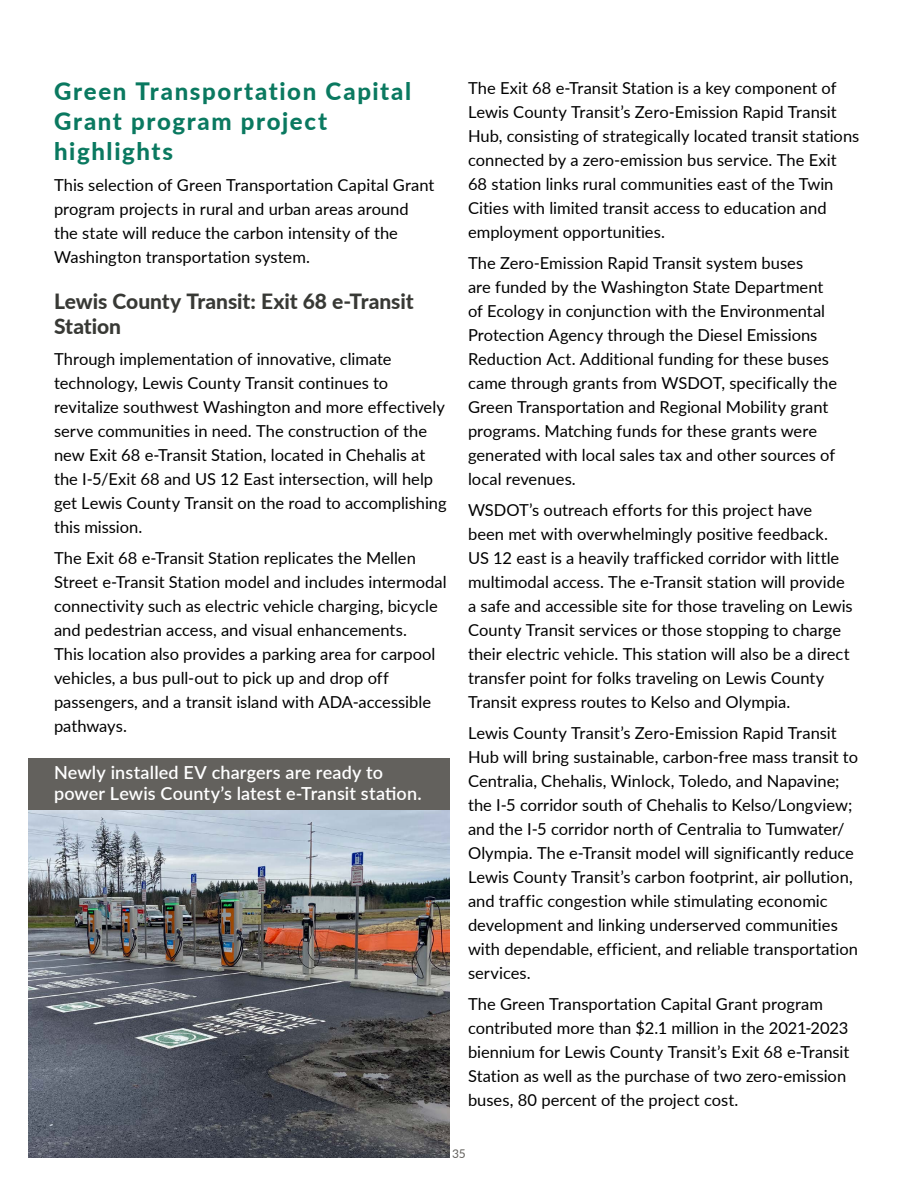
<style>
.page{position:relative;width:918px;height:1188px;background:#fff}
.page>*{position:absolute;margin:0;border:0;box-sizing:border-box;transform-origin:0 0}
.Subhead_1{font:800 24px/30px "Lato";letter-spacing:.07em;color:#0a7960}
.Subhead_2{font:800 21px/25.5px "Lato";letter-spacing:-.005em;color:#383935}
.Photo_caption{font:600 18px/21px "Lato";letter-spacing:.01em;color:#fff}
.Body_Copy{font:16.5px/24px "Lato";color:#000}
.t1{font:12px "Lato";color:#63615d}
</style>
<div class="page">
<div style="left:28px;top:758px;width:421px;height:54px;background:#63615d"></div>
<img style="left:28px;top:810px;width:421px;height:347px">
<p class="Subhead_1" style="left:54px;top:76px;width:359px">Green Transportation Capital<br>Grant program project highlights</p>
<p class="Body_Copy" style="left:54px;top:172px;width:382px">This selection of Green Transportation Capital Grant program projects in rural and urban areas around the state will reduce the carbon intensity of the Washington transportation system.</p>
<p class="Subhead_2" style="left:54px;top:288px;width:361px">Lewis County Transit: Exit 68 e-Transit<br>Station</p>
<p class="Body_Copy" style="left:54px;top:346px;width:394px">Through implementation of innovative, climate technology, Lewis County Transit continues to revitalize southwest Washington and more effectively serve communities in need. The construction of the new Exit 68 e-Transit Station, located in Chehalis at the I-5/Exit 68 and US 12 East intersection, will help get Lewis County Transit on the road to accomplishing this mission.</p>
<p class="Body_Copy" style="left:54px;top:545px;width:394px">The Exit 68 e-Transit Station replicates the Mellen Street e-Transit Station model and includes intermodal connectivity such as electric vehicle charging, bicycle and pedestrian access, and visual enhancements.<br>This location also provides a parking area for carpool vehicles, a bus pull-out to pick up and drop off passengers, and a transit island with ADA-accessible pathways.</p>
<p class="Photo_caption" style="left:54px;top:761px;width:369px">Newly installed EV chargers are ready to power Lewis County’s latest e-Transit station.</p>
<p class="Body_Copy" style="left:468px;top:76px;width:393px">The Exit 68 e-Transit Station is a key component of Lewis County Transit’s Zero-Emission Rapid Transit Hub, consisting of strategically located transit stations connected by a zero-emission bus service. The Exit 68 station links rural communities east of the Twin Cities with limited transit access to education and employment opportunities.</p>
<p class="Body_Copy" style="left:468px;top:250px;width:371px">The Zero-Emission Rapid Transit system buses<br>are funded by the Washington State Department of Ecology in conjunction with the Environmental Protection Agency through the Diesel Emissions Reduction Act. Additional funding for these buses came through grants from WSDOT, specifically the Green Transportation and Regional Mobility grant programs. Matching funds for these grants were generated with local sales tax and other sources of local revenues.</p>
<p class="Body_Copy" style="left:468px;top:497px;width:386px">WSDOT’s outreach efforts for this project have<br>been met with overwhelmingly positive feedback.<br>US 12 east is a heavily trafficked corridor with little multimodal access. The e-Transit station will provide a safe and accessible site for those traveling on Lewis County Transit services or those stopping to charge their electric vehicle. This station will also be a direct transfer point for folks traveling on Lewis County Transit express routes to Kelso and Olympia.</p>
<p class="Body_Copy" style="left:468px;top:720px;width:392px">Lewis County Transit’s Zero-Emission Rapid Transit Hub will bring sustainable, carbon-free mass transit to Centralia, Chehalis, Winlock, Toledo, and Napavine; the I-5 corridor south of Chehalis to Kelso/Longview; and the I-5 corridor north of Centralia to Tumwater/ Olympia. The e-Transit model will significantly reduce Lewis County Transit’s carbon footprint, air pollution, and traffic congestion while stimulating economic development and linking underserved communities with dependable, efficient, and reliable transportation services.</p>
<p class="Body_Copy" style="left:468px;top:991px;width:383px">The Green Transportation Capital Grant program contributed more than $2.1 million in the 2021-2023 biennium for Lewis County Transit’s Exit 68 e-Transit Station as well as the purchase of two zero-emission buses, 80 percent of the project cost.</p>
<p class="t1" style="left:452px;top:1145px;width:15px">35</p>
</div>
